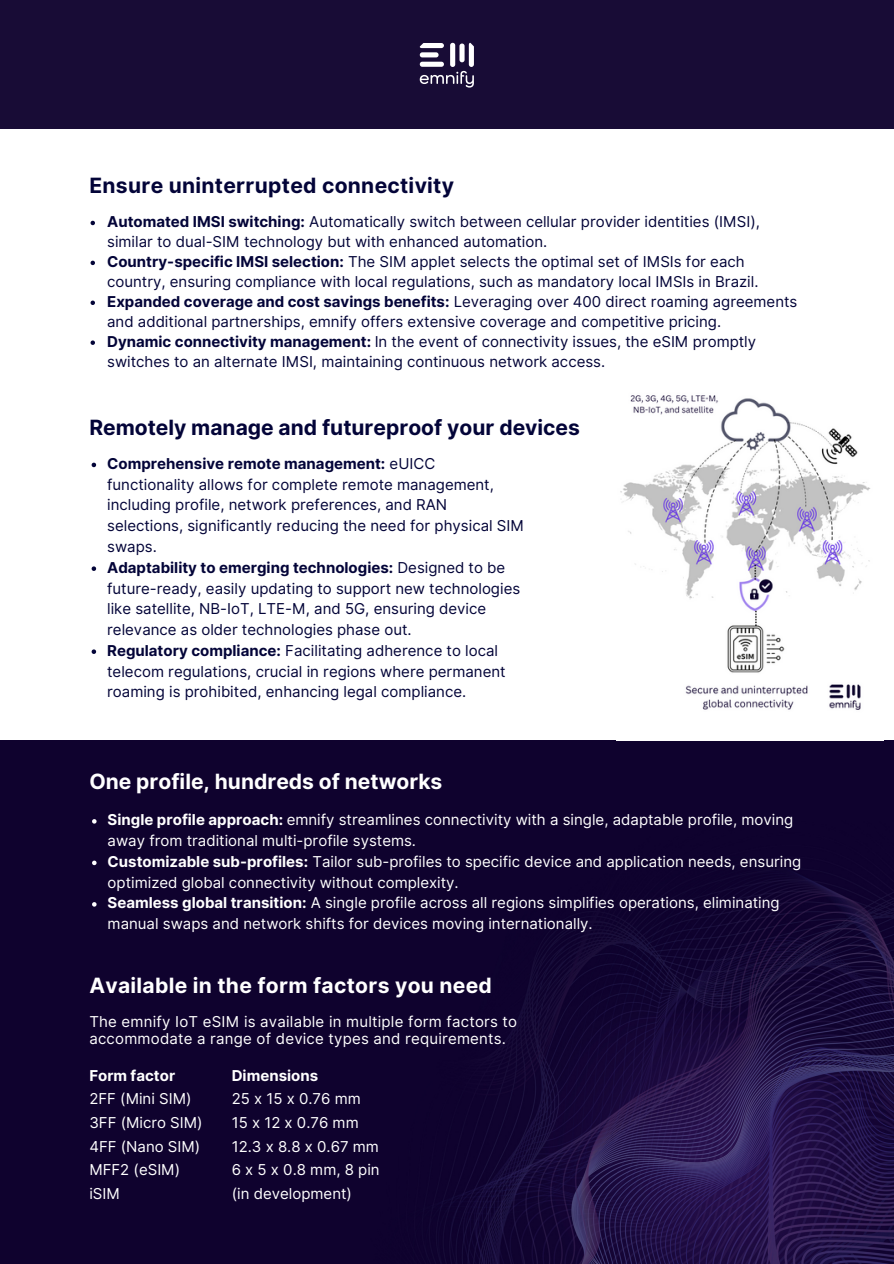
<style>
.page{position:relative;width:894px;height:1264px;background:#fff}
.page>*{position:absolute;margin:0;border:0;box-sizing:border-box;transform-origin:0 0}
.t1{font:700 21px "Inter";color:#030438}
.t2{font:700 21px "Inter";letter-spacing:.015em;color:#fff}
.t3{font:15px/20.7px "Inter";color:#030438}
.t4{font:15px/20.7px "Inter";color:#fff}
.t5{font:700 15px "Inter";color:#fff}
.t6{font:15px "Inter";letter-spacing:.28em;color:#fff}
.s1{font-weight:700}
</style>
<div class="page">
<div style="left:0;top:0;width:893px;height:129px;background:#180c36"></div>
<svg style="left:419px;top:43px;width:55px;height:45px"></svg>
<img style="left:0;top:740px;width:893px;height:523px">
<img style="left:620px;top:395px;width:251px;height:315px">
<svg style="left:92px;top:462px;width:4px;height:5px"></svg>
<svg style="left:92px;top:566px;width:4px;height:5px"></svg>
<svg style="left:92px;top:649px;width:4px;height:5px"></svg>
<svg style="left:90px;top:221px;width:5px;height:4px"></svg>
<svg style="left:90px;top:261px;width:5px;height:4px"></svg>
<svg style="left:90px;top:300px;width:5px;height:5px"></svg>
<svg style="left:90px;top:340px;width:5px;height:5px"></svg>
<svg style="left:92px;top:819px;width:4px;height:4px"></svg>
<svg style="left:92px;top:860px;width:4px;height:5px"></svg>
<svg style="left:92px;top:902px;width:4px;height:4px"></svg>
<p class="t1" style="left:89px;top:173px;width:366px">Ensure uninterrupted connectivity</p>
<p class="t3" style="left:107px;top:212px;width:654px;line-height:20px"><span class="s1">Automated IMSI switching:</span> Automatically switch between cellular provider identities (IMSI), similar to dual-SIM technology but with enhanced automation.</p>
<p class="t3" style="left:107px;top:252px;width:652px;line-height:20px"><span class="s1">Country-specific IMSI selection:</span> The SIM applet selects the optimal set of IMSIs for each country, ensuring compliance with local regulations, such as mandatory local IMSIs in Brazil.</p>
<p class="t3" style="left:107px;top:292px;width:691px;line-height:20px"><span class="s1">Expanded coverage and cost savings benefits:</span> Leveraging over 400 direct roaming agreements and additional partnerships, emnify offers extensive coverage and competitive pricing.</p>
<p class="t3" style="left:107px;top:332px;width:650px;line-height:20px"><span class="s1">Dynamic connectivity management:</span> In the event of connectivity issues, the eSIM promptly switches to an alternate IMSI, maintaining continuous network access.</p>
<p class="t1" style="left:89px;top:414px;width:492px">Remotely manage and futureproof your devices</p>
<p class="t3" style="left:107px;top:453px;width:418px"><span class="s1">Comprehensive remote management:</span> eUICC functionality allows for complete remote management, including profile, network preferences, and RAN selections, significantly reducing the need for physical SIM swaps.</p>
<p class="t3" style="left:107px;top:557px;width:414px"><span class="s1">Adaptability to emerging technologies:</span> Designed to be future-ready, easily updating to support new technologies like satellite, NB-IoT, LTE-M, and 5G, ensuring device relevance as older technologies phase out.</p>
<p class="t3" style="left:107px;top:640px;width:400px"><span class="s1">Regulatory compliance:</span> Facilitating adherence to local telecom regulations, crucial in regions where permanent roaming is prohibited, enhancing legal compliance.</p>
<p class="t2" style="left:89px;top:769px;width:354px">One profile, hundreds of networks</p>
<p class="t4" style="left:108px;top:809px;width:687px"><span class="s1">Single profile approach:</span> emnify streamlines connectivity with a single, adaptable profile, moving away from traditional multi-profile systems.</p>
<p class="t4" style="left:108px;top:851px;width:695px"><span class="s1">Customizable sub-profiles:</span> Tailor sub-profiles to specific device and application needs, ensuring optimized global connectivity without complexity.</p>
<p class="t4" style="left:108px;top:892px;width:673px"><span class="s1">Seamless global transition:</span> A single profile across all regions simplifies operations, eliminating manual swaps and network shifts for devices moving internationally.</p>
<p class="t2" style="left:89px;top:972px;width:404px">Available in the form factors you need</p>
<p class="t4" style="left:89px;top:1013px;width:429px;line-height:17.1px">The emnify IoT eSIM is available in multiple form factors to accommodate a range of device types and requirements.</p>
<p class="t5" style="left:89px;top:1066px;width:87px">Form factor</p>
<p class="t5" style="left:232px;top:1066px;width:88px">Dimensions</p>
<h1 class="t4" style="left:89px;top:1088px;width:104px">2FF (Mini SIM)</h1>
<p class="t4" style="left:232px;top:1088px;width:131px">25 x 15 x 0.76 mm</p>
<p class="t4" style="left:89px;top:1112px;width:115px">3FF (Micro SIM)</p>
<p class="t4" style="left:232px;top:1112px;width:128px">15 x 12 x 0.76 mm</p>
<p class="t4" style="left:89px;top:1135px;width:112px">4FF (Nano SIM)</p>
<h1 class="t4" style="left:232px;top:1135px;width:149px">12.3 x 8.8 x 0.67 mm</h1>
<p class="t4" style="left:89px;top:1159px;width:92px">MFF2 (eSIM)</p>
<p class="t6" style="left:232px;top:1160px;width:149px">6x5x0.8mm,8pin</p>
<p class="t4" style="left:89px;top:1183px;width:32px">iSIM</p>
<h1 class="t4" style="left:232px;top:1183px;width:122px">(in development)</h1>
<p class="t4" style="left:232px;top:1088px;width:43px">15x2</p>
<p class="t4" style="left:321px;top:1088px;width:11px">5</p>
<h1 class="t4" style="left:239px;top:1112px;width:11px">2</h1>
<h1 class="t4" style="left:271px;top:1112px;width:11px">5</h1>
<h1 class="t4" style="left:319px;top:1112px;width:11px">5</h1>
<p class="t4" style="left:232px;top:1135px;width:70px">8.8 x 123</p>
<p class="t4" style="left:330px;top:1135px;width:19px">75</p>
<p class="t4" style="left:232px;top:1159px;width:36px">5 6</p>
<p class="t4" style="left:297px;top:1159px;width:93px">75 mm, 8 pin</p>
</div>
